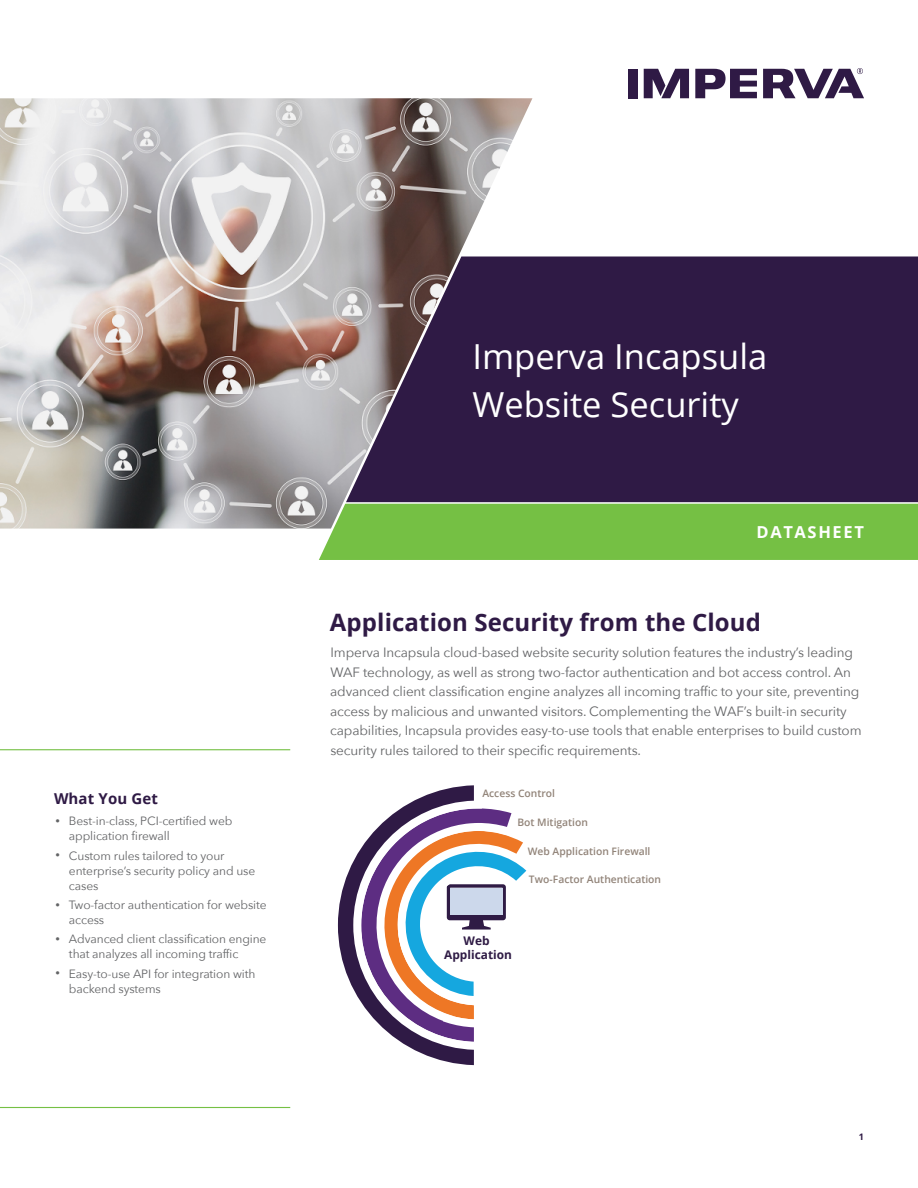
<style>
.page{position:relative;width:918px;height:1188px;background:#fff}
.page>*{position:absolute;margin:0;border:0;box-sizing:border-box;transform-origin:0 0}
.t1{font:34.5px/48px "Open Sans";color:#fff}
.t2{font:700 24px "Open Sans";letter-spacing:.005em;color:#2f1a45}
.t3{font:700 16.5px "Open Sans";letter-spacing:.1em;color:#fff}
.t4{font:700 15px "Open Sans";letter-spacing:.01em;color:#2f1a45}
.t5{font:13.5px/19.5px "Avenir Next";letter-spacing:-.01em;color:#636466}
.t6{font:12px/15px "Avenir Next";letter-spacing:-.01em;color:#636466}
.t7{font:700 11.85px/14.2px "Open Sans";color:#2f1b45;text-align:center}
.t8{font:600 10.35px "Open Sans";color:#918378}
.t9{font:700 9px "Open Sans";color:#2f1a45}
.s1{font-size:9px}
</style>
<div class="page">
<div style="left:628px;top:69px;width:9px;height:29px;background:#2f1a45"></div>
<svg style="left:695px;top:69px;width:62px;height:29px"></svg>
<svg style="left:644px;top:69px;width:45px;height:29px"></svg>
<svg style="left:763px;top:68px;width:101px;height:30px"></svg>
<img style="left:0;top:98px;width:532px;height:431px">
<div style="left:319px;top:504px;width:599px;height:56px;background:#75c044"></div>
<svg style="left:346px;top:256px;width:572px;height:246px;fill:#2f1a45"></svg>
<svg style="left:337px;top:785px;width:190px;height:281px"></svg>
<hr style="left:0;top:1107px;width:290px;height:1px;background:#75c044">
<hr style="left:0;top:749px;width:290px;height:1px;background:#75c044">
<p class="t4" style="left:54px;top:788px;width:106px">What You Get</p>
<p class="t6" style="left:69px;top:813px;width:165px;text-indent:-13px"><span class="s1">•</span> Best-in-class, PCI-certified web application firewall</p>
<p class="t6" style="left:69px;top:848px;width:188px;text-indent:-13px"><span class="s1">•</span> Custom rules tailored to your enterprise’s security policy and use cases</p>
<p class="t6" style="left:69px;top:897px;width:199px;text-indent:-13px"><span class="s1">•</span> Two-factor authentication for website access</p>
<p class="t6" style="left:69px;top:931px;width:199px;text-indent:-13px"><span class="s1">•</span> Advanced client classification engine that analyzes all incoming traffic</p>
<p class="t6" style="left:69px;top:966px;width:188px;text-indent:-13px"><span class="s1">•</span> Easy-to-use API for integration with backend systems</p>
<h1 class="t1" style="left:472px;top:331px;width:296px">Imperva Incapsula<br>Website Security</h1>
<p class="t3" style="left:757px;top:521px;width:109px">DATASHEET</p>
<h2 class="t2" style="left:330px;top:605px;width:433px">Application Security from the Cloud</h2>
<p class="t5" style="left:330px;top:642px;width:533px">Imperva Incapsula cloud-based website security solution features the industry’s leading WAF technology, as well as strong two-factor authentication and bot access control. An advanced client classification engine analyzes all incoming traffic to your site, preventing access by malicious and unwanted visitors. Complementing the WAF’s built-in security capabilities, Incapsula provides easy-to-use tools that enable enterprises to build custom security rules tailored to their specific requirements.</p>
<p class="t8" style="left:482px;top:786px;width:74px">Access Control</p>
<p class="t8" style="left:517px;top:815px;width:72px">Bot Mitigation</p>
<p class="t8" style="left:528px;top:844px;width:124px">Web Application Firewall</p>
<p class="t8" style="left:529px;top:873px;width:134px">Two-Factor Authentication</p>
<p class="t7" style="left:444px;top:933px;width:69px">Web<br>Application</p>
<p class="t9" style="left:859px;top:1131px;width:7px">1</p>
</div>
